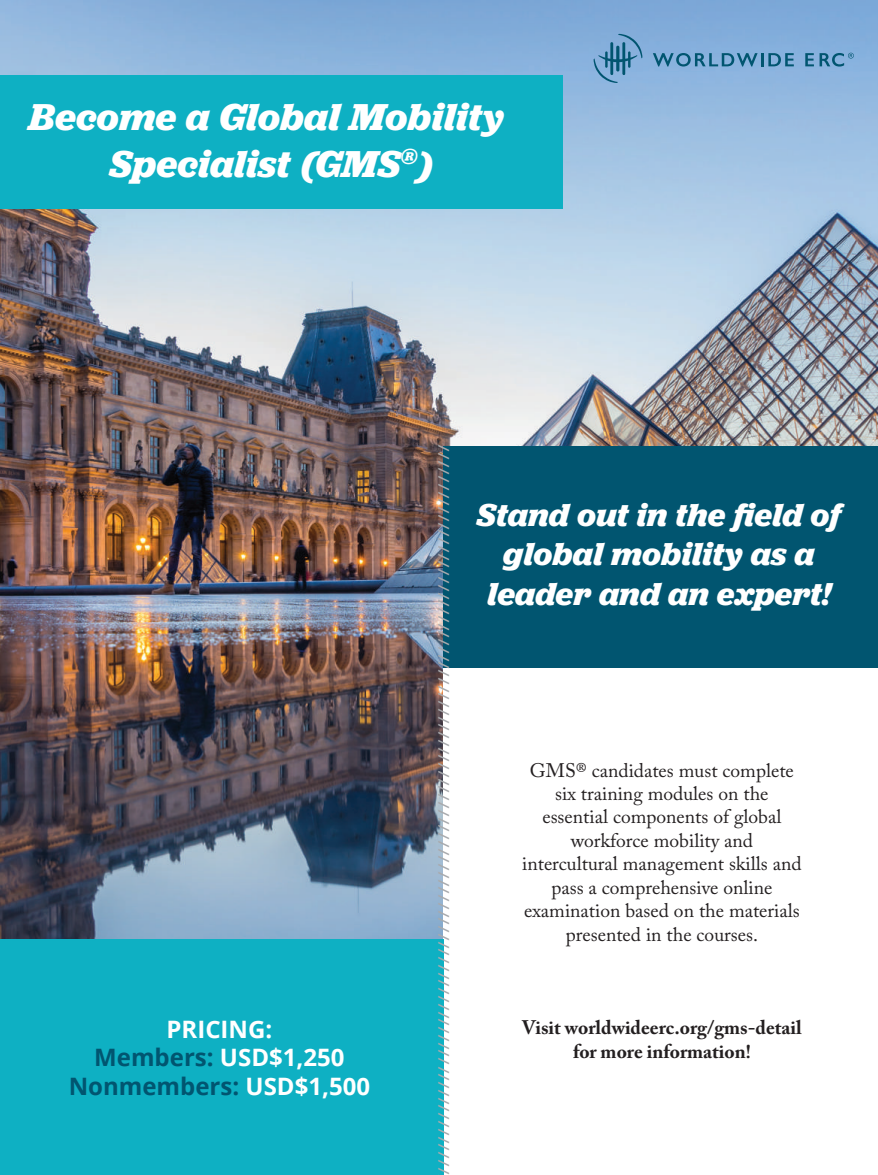
<style>
.page{position:relative;width:878px;height:1175px;background:#fff}
.page>*{position:absolute;margin:0;border:0;box-sizing:border-box;transform-origin:0 0}
.t1{font:italic 700 39px/46.8px "Jubilat";color:#fff;text-align:center}
.t2{font:italic 700 33px/39.6px "Jubilat";color:#fff;text-align:center}
.t3{font:700 24px/28.8px "Open Sans";color:#fff;text-align:center}
.t4{font:19.5px/23.4px "Adobe Caslon Pro";color:#231f20;text-align:center}
.t5{font:700 19.5px/23.4px "Adobe Caslon Pro";color:#231f20;text-align:center}
.t6{font:15.3px "Bitter";color:#a8aaad}
.s1{color:#015570}
</style>
<div class="page">
<img style="left:0;top:0;width:878px;height:939px">
<div style="left:443px;top:446px;width:435px;height:225px;background:#015570"></div>
<div style="left:444px;top:668px;width:434px;height:506px;background:#fff"></div>
<div style="left:0;top:939px;width:444px;height:235px;background:#0eb0c3"></div>
<svg style="left:805px;top:53px;width:8px;height:13px"></svg>
<svg style="left:819px;top:53px;width:34px;height:14px"></svg>
<svg style="left:593px;top:34px;width:49px;height:49px;background:#6a9cc5"></svg>
<svg style="left:652px;top:53px;width:141px;height:14px;background:#568fb5"></svg>
<div style="left:0;top:76px;width:563px;height:133px;background:#0eb0c3"></div>
<h1 class="t1" style="left:29px;top:93px;width:476px">Become a Global Mobility<br>Specialist (GMS<sup>®</sup>)</h1>
<p class="t3" style="left:69px;top:1013px;width:303px">PRICING:<br><span class="s1">Members:</span> USD$1,250<br><span class="s1">Nonmembers:</span> USD$1,500</p>
<p class="t6" style="left:434px;top:1174px;width:731px;rotate:-90deg">//////////////////////////////////////////////////////////////////////////////////////////////</p>
<h2 class="t2" style="left:476px;top:494px;width:366px">Stand out in the field of global mobility as a leader and an expert!</h2>
<p class="t4" style="left:522px;top:758px;width:281px">GMS® candidates must complete six training modules on the essential components of global workforce mobility and intercultural management skills and pass a comprehensive online examination based on the materials presented in the courses.</p>
<p class="t5" style="left:522px;top:1015px;width:281px">Visit worldwideerc.org/gms-detail for more information!</p>
</div>
